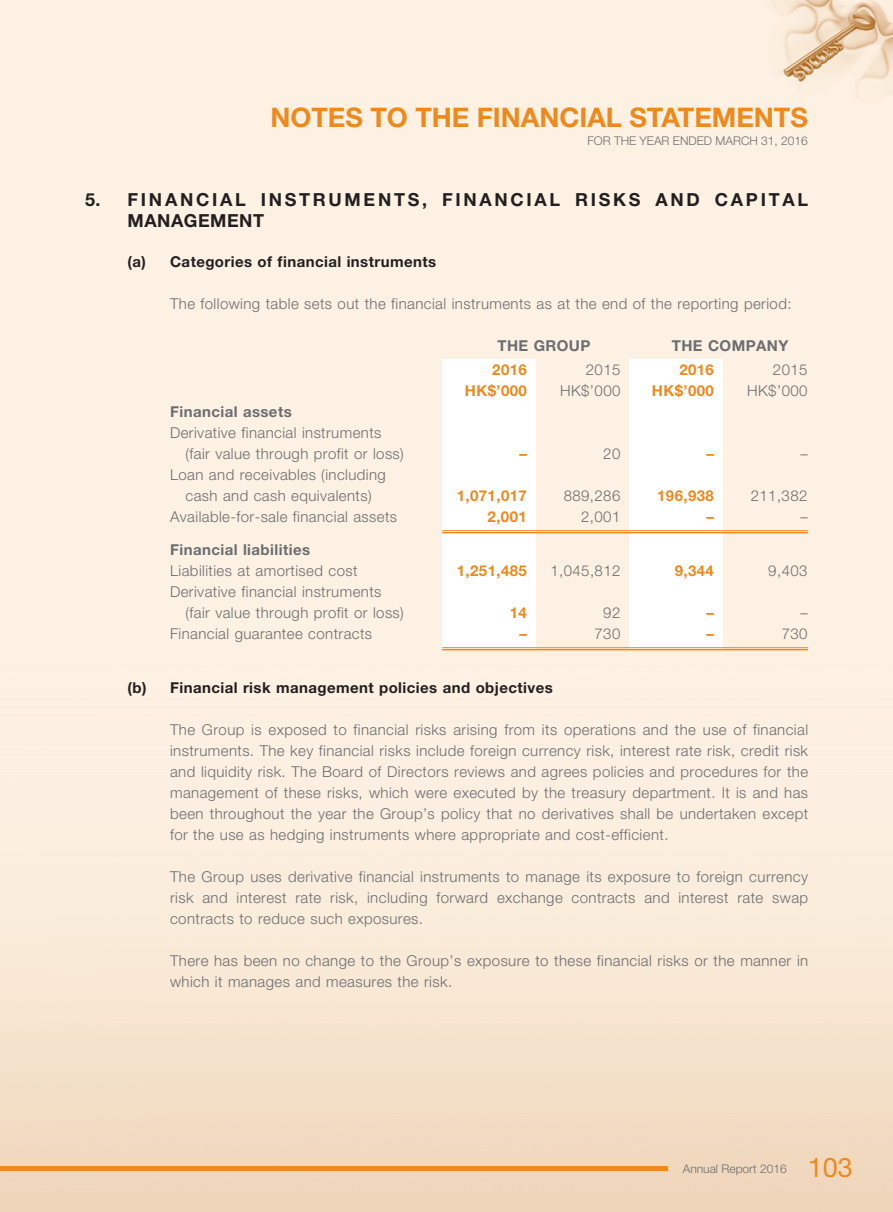
<style>
.page{position:relative;width:893px;height:1212px;background:#fff}
.page>*{position:absolute;margin:0;border:0;box-sizing:border-box;transform-origin:0 0}
.t1{font:700 27px "Helvetica Neue LT Std";color:#ed891d}
.t2{font:27px "Helvetica Neue LT Std";color:#ed891d}
.t3{font:700 18px/21px "Helvetica Neue LT Std";letter-spacing:.15em;color:#231f20}
.t4{font:300 15px/21px "Helvetica Neue LT Std";letter-spacing:.03em;color:#6c6d70}
.t5{font:700 15px "Helvetica Neue LT Std";letter-spacing:.03em;color:#231f20}
.t6{font:700 15px "Helvetica Neue LT Std";letter-spacing:.03em;color:#ed891d}
.t7{font:700 15px "Helvetica Neue LT Std";letter-spacing:.03em;color:#6c6d70}
.t8{font:300 12px "Helvetica Neue LT Std";color:#6c6d70}
</style>
<div class="page">
<img style="left:0;top:0;width:893px;height:1212px">
<div style="left:0;top:1166px;width:668px;height:5px;background:#ed891d"></div>
<div style="left:442px;top:359px;width:94px;height:291px;background:#fff"></div>
<div style="left:629px;top:359px;width:94px;height:291px;background:#fff"></div>
<hr style="left:442px;top:530px;width:366px;height:1px;background:#ed891d">
<hr style="left:442px;top:532px;width:366px;height:1px;background:#ed891d">
<hr style="left:442px;top:647px;width:366px;height:1px;background:#ed891d">
<hr style="left:442px;top:649px;width:366px;height:1px;background:#ed891d">
<h1 class="t1" style="left:270px;top:100px;width:539px">NOTES TO THE FINANCIAL STATEMENTS</h1>
<p class="t8" style="left:587px;top:133px;width:222px">FOR THE YEAR ENDED MARCH 31, 2016</p>
<p class="t3" style="left:128px;top:189px;width:682px;text-indent:-43px">5. FINANCIAL INSTRUMENTS, FINANCIAL RISKS AND CAPITAL<br>MANAGEMENT</p>
<p class="t5" style="left:128px;top:252px;width:310px">(a) Categories of financial instruments</p>
<p class="t4" style="left:170px;top:293px;width:623px">The following table sets out the financial instruments as at the end of the reporting period:</p>
<p class="t7" style="left:497px;top:336px;width:94px">THE GROUP</p>
<p class="t7" style="left:672px;top:336px;width:118px">THE COMPANY</p>
<p class="t6" style="left:492px;top:360px;width:36px">2016</p>
<p class="t4" style="left:586px;top:359px;width:36px">2015</p>
<p class="t6" style="left:679px;top:360px;width:36px">2016</p>
<p class="t4" style="left:773px;top:359px;width:36px">2015</p>
<p class="t6" style="left:465px;top:381px;width:63px">HK$’000</p>
<p class="t4" style="left:560px;top:380px;width:62px">HK$’000</p>
<p class="t6" style="left:652px;top:381px;width:63px">HK$’000</p>
<p class="t4" style="left:747px;top:380px;width:62px">HK$’000</p>
<p class="t7" style="left:170px;top:402px;width:123px">Financial assets</p>
<p class="t4" style="left:185px;top:422px;width:220px;text-indent:-15px">Derivative financial instruments (fair value through profit or loss)</p>
<p class="t6" style="left:519px;top:444px;width:9px">–</p>
<p class="t4" style="left:603px;top:443px;width:19px">20</p>
<p class="t6" style="left:706px;top:444px;width:9px">–</p>
<p class="t4" style="left:800px;top:443px;width:9px">–</p>
<p class="t4" style="left:170px;top:464px;width:217px;text-align:center">Loan and receivables (including cash and cash equivalents)</p>
<p class="t6" style="left:457px;top:486px;width:72px">1,071,017</p>
<p class="t4" style="left:564px;top:485px;width:58px">889,286</p>
<p class="t6" style="left:657px;top:486px;width:58px">196,938</p>
<p class="t4" style="left:751px;top:485px;width:58px">211,382</p>
<p class="t4" style="left:170px;top:506px;width:229px">Available-for-sale financial assets</p>
<p class="t6" style="left:488px;top:507px;width:41px">2,001</p>
<p class="t4" style="left:581px;top:506px;width:41px">2,001</p>
<p class="t6" style="left:706px;top:507px;width:9px">–</p>
<p class="t4" style="left:800px;top:506px;width:9px">–</p>
<p class="t7" style="left:170px;top:540px;width:142px">Financial liabilities</p>
<p class="t4" style="left:170px;top:560px;width:189px">Liabilities at amortised cost</p>
<p class="t6" style="left:457px;top:561px;width:72px">1,251,485</p>
<p class="t4" style="left:550px;top:560px;width:72px">1,045,812</p>
<p class="t6" style="left:675px;top:561px;width:41px">9,344</p>
<p class="t4" style="left:768px;top:560px;width:41px">9,403</p>
<p class="t4" style="left:185px;top:581px;width:220px;text-indent:-15px">Derivative financial instruments (fair value through profit or loss)</p>
<p class="t6" style="left:510px;top:603px;width:19px">14</p>
<p class="t4" style="left:603px;top:602px;width:19px">92</p>
<p class="t6" style="left:706px;top:603px;width:9px">–</p>
<p class="t4" style="left:800px;top:602px;width:9px">–</p>
<p class="t4" style="left:170px;top:623px;width:204px">Financial guarantee contracts</p>
<p class="t6" style="left:519px;top:624px;width:9px">–</p>
<p class="t4" style="left:595px;top:623px;width:27px">730</p>
<p class="t6" style="left:706px;top:624px;width:9px">–</p>
<p class="t4" style="left:782px;top:623px;width:27px">730</p>
<p class="t5" style="left:128px;top:678px;width:427px">(b) Financial risk management policies and objectives</p>
<p class="t4" style="left:170px;top:719px;width:640px;text-align:justify">The Group is exposed to financial risks arising from its operations and the use of financial instruments. The key financial risks include foreign currency risk, interest rate risk, credit risk and liquidity risk. The Board of Directors reviews and agrees policies and procedures for the management of these risks, which were executed by the treasury department. It is and has been throughout the year the Group’s policy that no derivatives shall be undertaken except for the use as hedging instruments where appropriate and cost-efficient.</p>
<p class="t4" style="left:170px;top:866px;width:640px;text-align:justify">The Group uses derivative financial instruments to manage its exposure to foreign currency risk and interest rate risk, including forward exchange contracts and interest rate swap contracts to reduce such exposures.</p>
<p class="t4" style="left:170px;top:950px;width:640px">There has been no change to the Group’s exposure to these financial risks or the manner in which it manages and measures the risk.</p>
<p class="t8" style="left:683px;top:1161px;width:105px">Annual Report 2016</p>
<h1 class="t2" style="left:808px;top:1151px;width:47px">103</h1>
</div>
